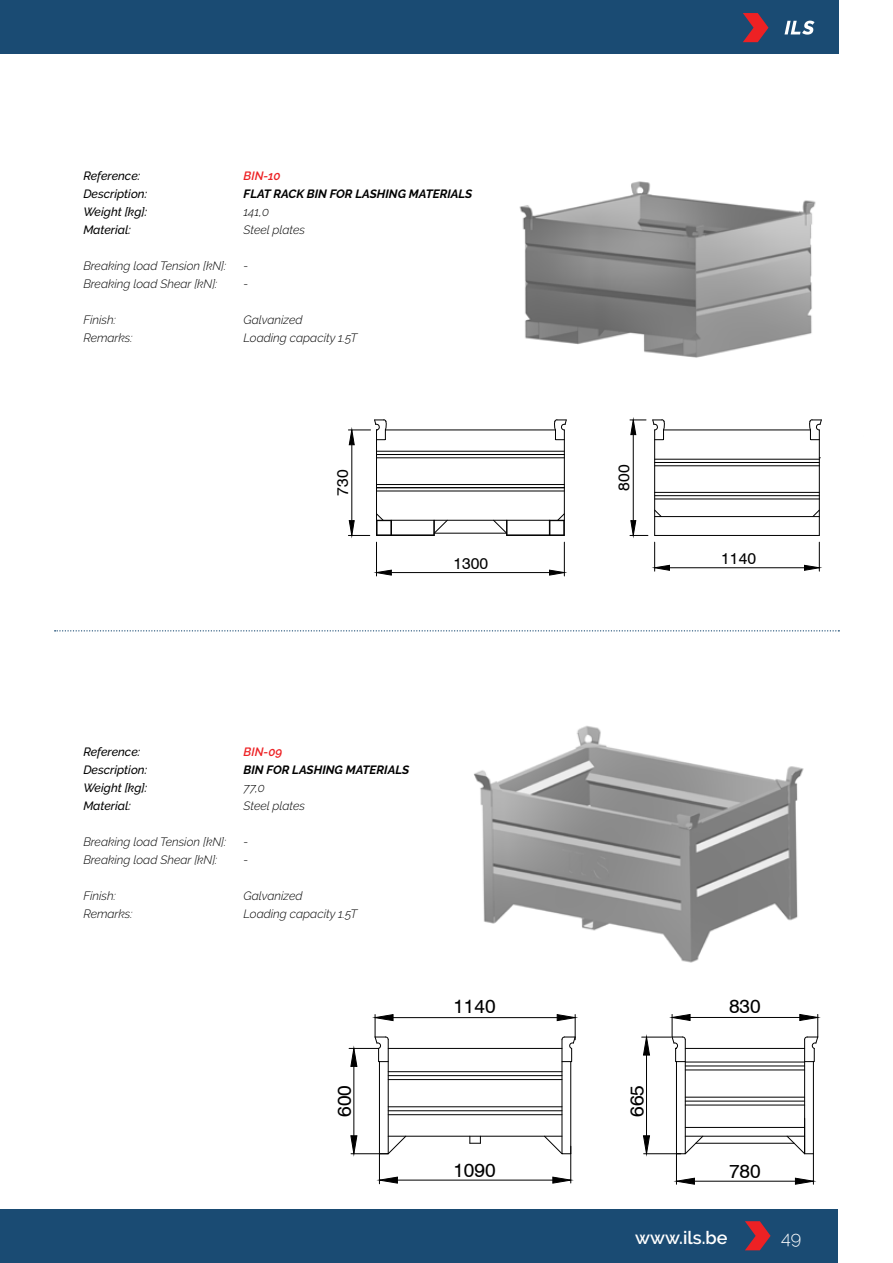
<style>
.page{position:relative;width:893px;height:1263px;background:#fff}
.page>*{position:absolute;margin:0;border:0;box-sizing:border-box;transform-origin:0 0}
.t1{font:19.35px "Swiss 721 BT";color:#000}
.t2{font:600 18px "Raleway";color:#fff}
.t3{font:300 18px "Raleway";color:#fff}
.t4{font:15.9px "Swiss 721 BT";color:#000}
.t5{font:italic 300 12px/18px "Raleway";color:#000}
.t6{font:italic 500 12px/18px "Raleway";color:#000}
.t7{font:italic 700 12px "Raleway";color:#000}
.t8{font:italic 600 12px "Raleway";color:#ed2124}
</style>
<div class="page">
<hr style="left:388px;top:1048px;width:174px;height:1px;background:#000">
<hr style="left:388px;top:1136px;width:174px;height:1px;background:#000">
<hr style="left:685px;top:1136px;width:120px;height:1px;background:#000">
<hr style="left:685px;top:1127px;width:120px;height:1px;background:#000">
<hr style="left:685px;top:1048px;width:120px;height:1px;background:#000">
<svg style="left:786px;top:1135px;width:27px;height:20px"></svg>
<hr style="left:804px;top:1040px;width:1px;height:113px;background:#000">
<hr style="left:696px;top:1143px;width:98px;height:1px;background:#000">
<hr style="left:813px;top:1061px;width:1px;height:93px;background:#000">
<svg style="left:470px;top:1136px;width:11px;height:8px"></svg>
<hr style="left:804px;top:1118px;width:1px;height:36px;background:#000">
<hr style="left:379px;top:1154px;width:1px;height:30px;background:#000">
<hr style="left:570px;top:1146px;width:1px;height:37px;background:#000">
<hr style="left:393px;top:1180px;width:164px;height:1px;background:#000">
<svg style="left:379px;top:1176px;width:19px;height:8px"></svg>
<svg style="left:552px;top:1176px;width:19px;height:8px"></svg>
<hr style="left:349px;top:1048px;width:30px;height:1px;background:#000">
<hr style="left:351px;top:1153px;width:37px;height:1px;background:#000">
<hr style="left:354px;top:1062px;width:1px;height:78px;background:#000">
<svg style="left:350px;top:1048px;width:8px;height:19px"></svg>
<svg style="left:350px;top:1135px;width:8px;height:19px"></svg>
<hr style="left:389px;top:1017px;width:172px;height:1px;background:#000">
<svg style="left:374px;top:1014px;width:32px;height:140px"></svg>
<svg style="left:544px;top:1014px;width:32px;height:140px"></svg>
<hr style="left:676px;top:1154px;width:1px;height:30px;background:#000">
<hr style="left:813px;top:1154px;width:1px;height:30px;background:#000">
<hr style="left:690px;top:1181px;width:109px;height:1px;background:#000">
<svg style="left:676px;top:1177px;width:19px;height:8px"></svg>
<svg style="left:795px;top:1177px;width:19px;height:8px"></svg>
<hr style="left:686px;top:1017px;width:118px;height:1px;background:#000">
<svg style="left:799px;top:1014px;width:19px;height:48px"></svg>
<hr style="left:388px;top:1106px;width:174px;height:1px;background:#000">
<hr style="left:388px;top:1110px;width:174px;height:1px;background:#000">
<hr style="left:388px;top:1114px;width:174px;height:1px;background:#000">
<hr style="left:388px;top:1071px;width:174px;height:1px;background:#000">
<hr style="left:388px;top:1075px;width:174px;height:1px;background:#000">
<hr style="left:388px;top:1079px;width:174px;height:1px;background:#000">
<hr style="left:685px;top:1101px;width:120px;height:1px;background:#000">
<hr style="left:685px;top:1105px;width:120px;height:1px;background:#000">
<hr style="left:685px;top:1097px;width:120px;height:1px;background:#000">
<hr style="left:685px;top:1066px;width:120px;height:1px;background:#000">
<hr style="left:685px;top:1070px;width:120px;height:1px;background:#000">
<hr style="left:685px;top:1062px;width:120px;height:1px;background:#000">
<svg style="left:642px;top:1014px;width:61px;height:140px"></svg>
<hr style="left:376px;top:430px;width:1px;height:105px;background:#000">
<hr style="left:564px;top:430px;width:1px;height:105px;background:#000">
<hr style="left:376px;top:520px;width:188px;height:1px;background:#000">
<hr style="left:434px;top:533px;width:73px;height:1px;background:#000">
<svg style="left:376px;top:513px;width:16px;height:23px"></svg>
<hr style="left:391px;top:535px;width:43px;height:1px;background:#000">
<hr style="left:385px;top:430px;width:170px;height:1px;background:#000">
<hr style="left:376px;top:457px;width:188px;height:1px;background:#000">
<hr style="left:376px;top:451px;width:188px;height:1px;background:#000">
<hr style="left:376px;top:454px;width:188px;height:1px;background:#000">
<hr style="left:376px;top:491px;width:188px;height:1px;background:#000">
<hr style="left:376px;top:487px;width:188px;height:1px;background:#000">
<hr style="left:376px;top:484px;width:188px;height:1px;background:#000">
<svg style="left:433px;top:519px;width:15px;height:16px"></svg>
<svg style="left:554px;top:419px;width:13px;height:21px"></svg>
<hr style="left:655px;top:535px;width:164px;height:1px;background:#000">
<hr style="left:655px;top:516px;width:164px;height:1px;background:#000">
<hr style="left:663px;top:430px;width:147px;height:1px;background:#000">
<hr style="left:819px;top:430px;width:1px;height:105px;background:#000">
<svg style="left:813px;top:509px;width:7px;height:8px"></svg>
<hr style="left:654px;top:430px;width:1px;height:105px;background:#000">
<svg style="left:654px;top:509px;width:8px;height:8px"></svg>
<hr style="left:669px;top:567px;width:135px;height:1px;background:#000">
<svg style="left:654px;top:542px;width:16px;height:29px"></svg>
<svg style="left:804px;top:542px;width:16px;height:29px"></svg>
<svg style="left:809px;top:419px;width:13px;height:21px"></svg>
<svg style="left:652px;top:419px;width:13px;height:21px"></svg>
<hr style="left:633px;top:435px;width:1px;height:86px;background:#000">
<svg style="left:630px;top:419px;width:16px;height:16px"></svg>
<svg style="left:630px;top:520px;width:18px;height:16px"></svg>
<hr style="left:655px;top:459px;width:164px;height:1px;background:#000">
<hr style="left:655px;top:465px;width:164px;height:1px;background:#000">
<hr style="left:655px;top:492px;width:164px;height:1px;background:#000">
<hr style="left:655px;top:499px;width:164px;height:1px;background:#000">
<hr style="left:655px;top:495px;width:164px;height:1px;background:#000">
<hr style="left:655px;top:462px;width:164px;height:1px;background:#000">
<hr style="left:376px;top:542px;width:1px;height:34px;background:#000">
<hr style="left:564px;top:542px;width:1px;height:34px;background:#000">
<hr style="left:391px;top:572px;width:158px;height:1px;background:#000">
<svg style="left:377px;top:569px;width:15px;height:7px"></svg>
<svg style="left:549px;top:569px;width:16px;height:7px"></svg>
<svg style="left:549px;top:513px;width:16px;height:23px"></svg>
<hr style="left:507px;top:535px;width:42px;height:1px;background:#000">
<svg style="left:493px;top:519px;width:15px;height:16px"></svg>
<hr style="left:352px;top:445px;width:1px;height:76px;background:#000">
<svg style="left:348px;top:520px;width:22px;height:16px"></svg>
<svg style="left:348px;top:419px;width:39px;height:26px"></svg>
<img style="left:474px;top:726px;width:330px;height:237px">
<img style="left:519px;top:181px;width:297px;height:177px">
<div style="left:0;top:0;width:839px;height:54px;background:#1a4b73"></div>
<svg style="left:784px;top:21px;width:31px;height:14px"></svg>
<svg style="left:743px;top:13px;width:25px;height:29px"></svg>
<div style="left:0;top:1209px;width:838px;height:54px;background:#1a4b73"></div>
<svg style="left:55px;top:630px;width:784px;height:1px"></svg>
<svg style="left:745px;top:1221px;width:26px;height:29px"></svg>
<p class="t6" style="left:83px;top:167px;width:65px">Reference:<br>Description:<br>Weight [kg]:<br>Material:</p>
<p class="t5" style="left:83px;top:257px;width:144px">Breaking load Tension [kN]:<br>Breaking load Shear [kN]:</p>
<p class="t5" style="left:83px;top:311px;width:51px">Finish:<br>Remarks:</p>
<p class="t8" style="left:244px;top:169px;width:39px">BIN-10</p>
<p class="t7" style="left:244px;top:187px;width:230px">FLAT RACK BIN FOR LASHING MATERIALS</p>
<p class="t5" style="left:244px;top:203px;width:63px">141,0<br>Steel plates</p>
<p class="t5" style="left:244px;top:257px;width:6px">- -</p>
<p class="t5" style="left:244px;top:311px;width:115px">Galvanized<br>Loading capacity 1.5T</p>
<h3 class="t4" style="left:333px;top:496px;width:28px;rotate:-90deg">730</h3>
<h3 class="t4" style="left:453px;top:554px;width:36px">1300</h3>
<p class="t6" style="left:83px;top:743px;width:65px">Reference:<br>Description:<br>Weight [kg]:<br>Material:</p>
<p class="t5" style="left:83px;top:833px;width:144px">Breaking load Tension [kN]:<br>Breaking load Shear [kN]:</p>
<p class="t5" style="left:83px;top:887px;width:51px">Finish:<br>Remarks:</p>
<p class="t8" style="left:244px;top:745px;width:40px">BIN-09</p>
<p class="t7" style="left:244px;top:763px;width:167px">BIN FOR LASHING MATERIALS</p>
<p class="t5" style="left:244px;top:779px;width:63px">77,0<br>Steel plates</p>
<p class="t5" style="left:244px;top:833px;width:6px">- -</p>
<p class="t5" style="left:244px;top:887px;width:115px">Galvanized<br>Loading capacity 1.5T</p>
<h1 class="t1" style="left:332px;top:1117px;width:33px;rotate:-90deg">600</h1>
<h1 class="t1" style="left:453px;top:994px;width:44px">1140</h1>
<h1 class="t1" style="left:453px;top:1159px;width:44px">1090</h1>
<h3 class="t4" style="left:614px;top:491px;width:28px;rotate:-90deg">800</h3>
<h3 class="t4" style="left:721px;top:549px;width:36px">1140</h3>
<h1 class="t1" style="left:625px;top:1117px;width:33px;rotate:-90deg">665</h1>
<h1 class="t1" style="left:729px;top:994px;width:33px">830</h1>
<h1 class="t1" style="left:729px;top:1160px;width:33px">780</h1>
<h2 class="t2" style="left:635px;top:1227px;width:94px">www.ils.be</h2>
<h2 class="t3" style="left:781px;top:1227px;width:22px">49</h2>
</div>
